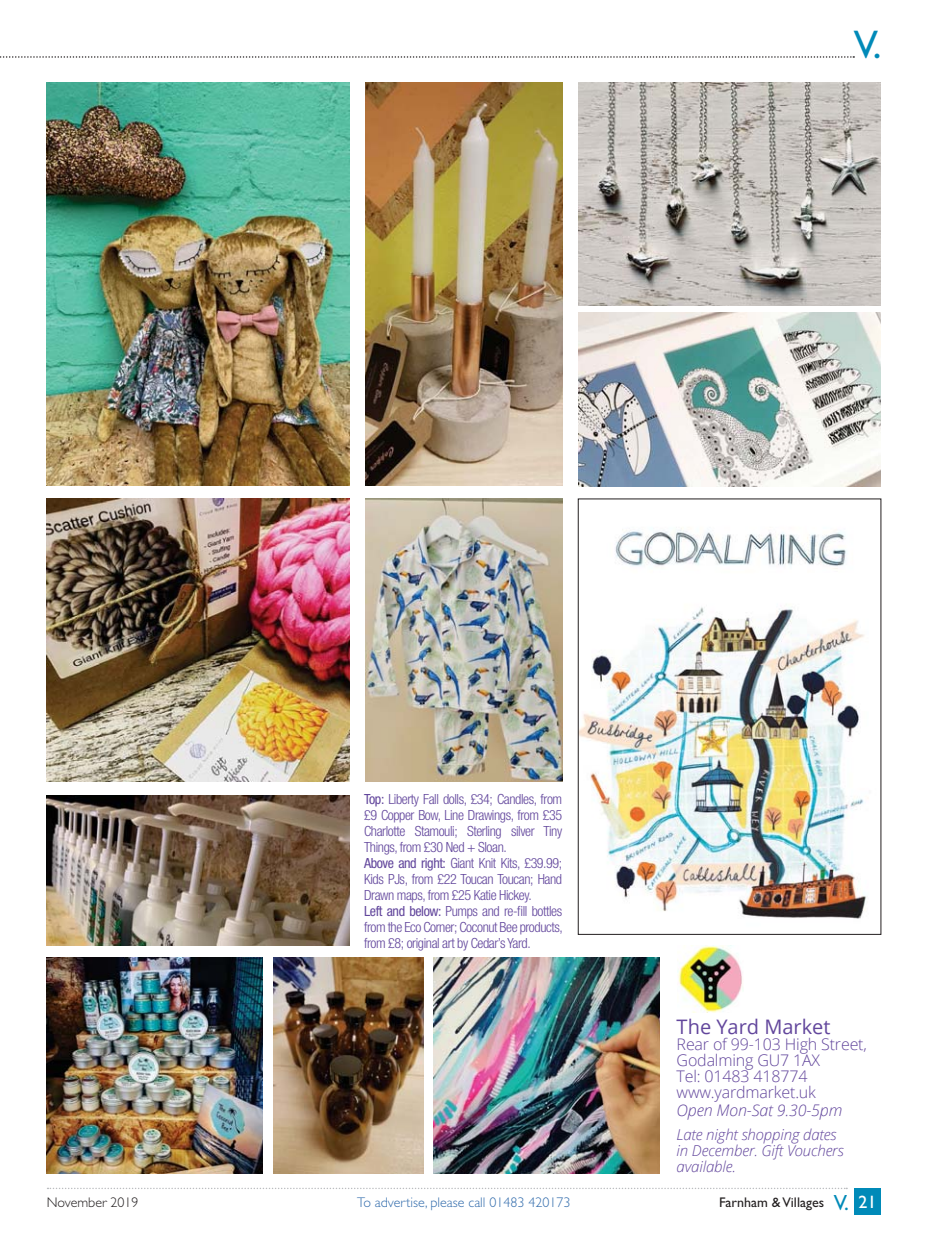
<style>
.page{position:relative;width:932px;height:1236px;background:#fff}
.page>*{position:absolute;margin:0;border:0;box-sizing:border-box;transform-origin:0 0}
.t1{font:40px "Gill Sans";color:#008ab8}
.t2{font:20px "Open Sans";color:#62469c}
.t3{font:300 16px/16px "Open Sans";letter-spacing:-.01em;color:#62469c}
.t4{font:italic 300 16px "Open Sans";letter-spacing:-.01em;color:#62469c}
.t5{font:italic 300 15px/16px "Open Sans";letter-spacing:-.01em;color:#62469c}
.t6{font:300 condensed 14px/16px "Helvetica Neue LT Std";letter-spacing:-.03em;color:#62469c}
.t7{font:300 14px "Gill Sans";color:#326cac}
.t8{font:14px "Gill Sans";color:#231f20}
.t9{font:300 14px "Gill Sans";color:#231f20}
.s1{font-weight:400}
.s2{font-size:22px;color:#008ab8}
.s3{font-size:18px;color:#fff}
</style>
<div class="page">
<svg style="left:47px;top:1188px;width:799px;height:1px"></svg>
<div style="left:853px;top:1188px;width:27px;height:27px;background:#008ab8"></div>
<svg style="left:0;top:56px;width:853px;height:2px"></svg>
<img style="left:47px;top:82px;width:302px;height:404px">
<img style="left:365px;top:82px;width:197px;height:404px">
<img style="left:578px;top:82px;width:302px;height:223px">
<img style="left:365px;top:499px;width:197px;height:283px">
<img style="left:579px;top:528px;width:287px;height:391px">
<div style="left:577px;top:499px;width:303px;height:436px;border:1px solid #231f20"></div>
<img style="left:47px;top:499px;width:302px;height:283px">
<img style="left:47px;top:795px;width:302px;height:151px">
<img style="left:47px;top:958px;width:216px;height:216px">
<img style="left:274px;top:958px;width:149px;height:216px">
<img style="left:677px;top:946px;width:65px;height:66px">
<img style="left:578px;top:313px;width:302px;height:174px">
<img style="left:434px;top:958px;width:225px;height:216px">
<h1 class="t1" style="left:853px;top:31px;width:29px">V.</h1>
<p class="t6" style="left:364px;top:792px;width:200px"><span class="s1">Top:</span> Liberty Fall dolls, £34; Candles, from £9 Copper Bow, Line Drawings, from £35<br>Charlotte Stamouli; Sterling silver Tiny Things, from £30 Ned + Sloan.<br><span class="s1">Above and right:</span> Giant Knit Kits, £39.99; Kids PJs, from £22 Toucan Toucan; Hand Drawn maps, from £25 Katie Hickey.<br><span class="s1">Left and below:</span> Pumps and re-fill bottles from the Eco Corner; Coconut Bee products, from £8; original art by Cedar’s Yard.</p>
<h2 class="t2" style="left:676px;top:1013px;width:155px">The Yard Market</h2>
<p class="t3" style="left:676px;top:1036px;width:192px">Rear of 99-103 High Street,<br>Godalming GU7 1AX<br>Tel: 01483 418774 www.yardmarket.uk</p>
<p class="t4" style="left:676px;top:1099px;width:167px">Open Mon-Sat 9.30-5pm</p>
<p class="t5" style="left:676px;top:1126px;width:168px">Late night shopping dates in December. Gift Vouchers available.</p>
<p class="t9" style="left:47px;top:1197px;width:93px">November 2019</p>
<p class="t7" style="left:357px;top:1197px;width:214px">To advertise, please call 01483 420173</p>
<p class="t8" style="left:718px;top:1197px;width:159px">Farnham &amp; Villages <span class="s2">V.</span> <span class="s3">21</span></p>
</div>
